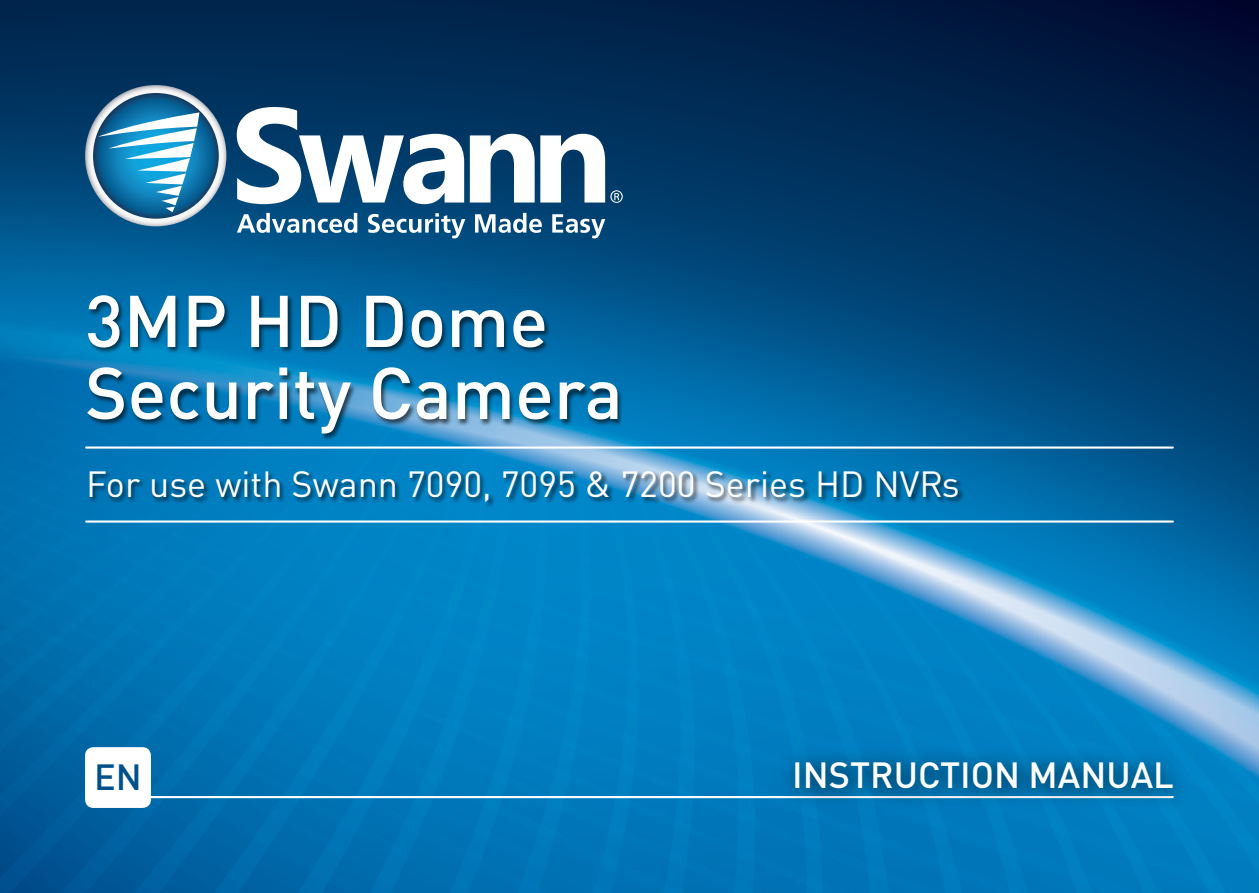
<style>
.page{position:relative;width:1259px;height:893px;background:#fff}
.page>*{position:absolute;margin:0;border:0;box-sizing:border-box;transform-origin:0 0}
.t1{font:500 72px/72px "DIN Pro";color:#fff}
.t2{font:36px "DIN Pro";color:#fff}
.t3{font:500 36px "DIN Pro";color:#fff}
.t4{font:500 36px "DIN Pro";color:#005189}
</style>
<div class="page">
<img style="left:0;top:0;width:1259px;height:893px">
<div style="left:87px;top:294px;width:536px;height:147px;background:#000;opacity:.6"></div>
<div style="left:89px;top:471px;width:875px;height:38px;background:#000;opacity:.6"></div>
<hr style="left:86px;top:446px;width:1086px;height:3px;background:#fff">
<hr style="left:86px;top:520px;width:1086px;height:3px;background:#fff">
<hr style="left:86px;top:796px;width:1086px;height:2px;background:#fff">
<div style="left:85px;top:747px;width:66px;height:61px;background:#fff;border-radius:9px"></div>
<div style="left:776px;top:744px;width:417px;height:66px;background:#000;opacity:.75"></div>
<svg style="left:237px;top:107px;width:227px;height:97px"></svg>
<svg style="left:470px;top:134px;width:64px;height:69px"></svg>
<svg style="left:540px;top:134px;width:83px;height:69px"></svg>
<svg style="left:237px;top:213px;width:120px;height:20px"></svg>
<svg style="left:368px;top:213px;width:97px;height:25px"></svg>
<svg style="left:475px;top:213px;width:67px;height:20px"></svg>
<svg style="left:552px;top:214px;width:53px;height:24px"></svg>
<svg style="left:85px;top:85px;width:141px;height:141px"></svg>
<svg style="left:93px;top:93px;width:126px;height:126px;background:#125b89"></svg>
<svg style="left:98px;top:112px;width:101px;height:100px"></svg>
<h1 class="t1" style="left:85px;top:277px;width:539px">3MP HD Dome<br>Security Camera</h1>
<p class="t2" style="left:86px;top:456px;width:875px">For use with Swann 7090, 7095 &amp; 7200 Series HD NVRs</p>
<p class="t4" style="left:94px;top:748px;width:49px">EN</p>
<p class="t3" style="left:792px;top:746px;width:383px">INSTRUCTION MANUAL</p>
</div>
